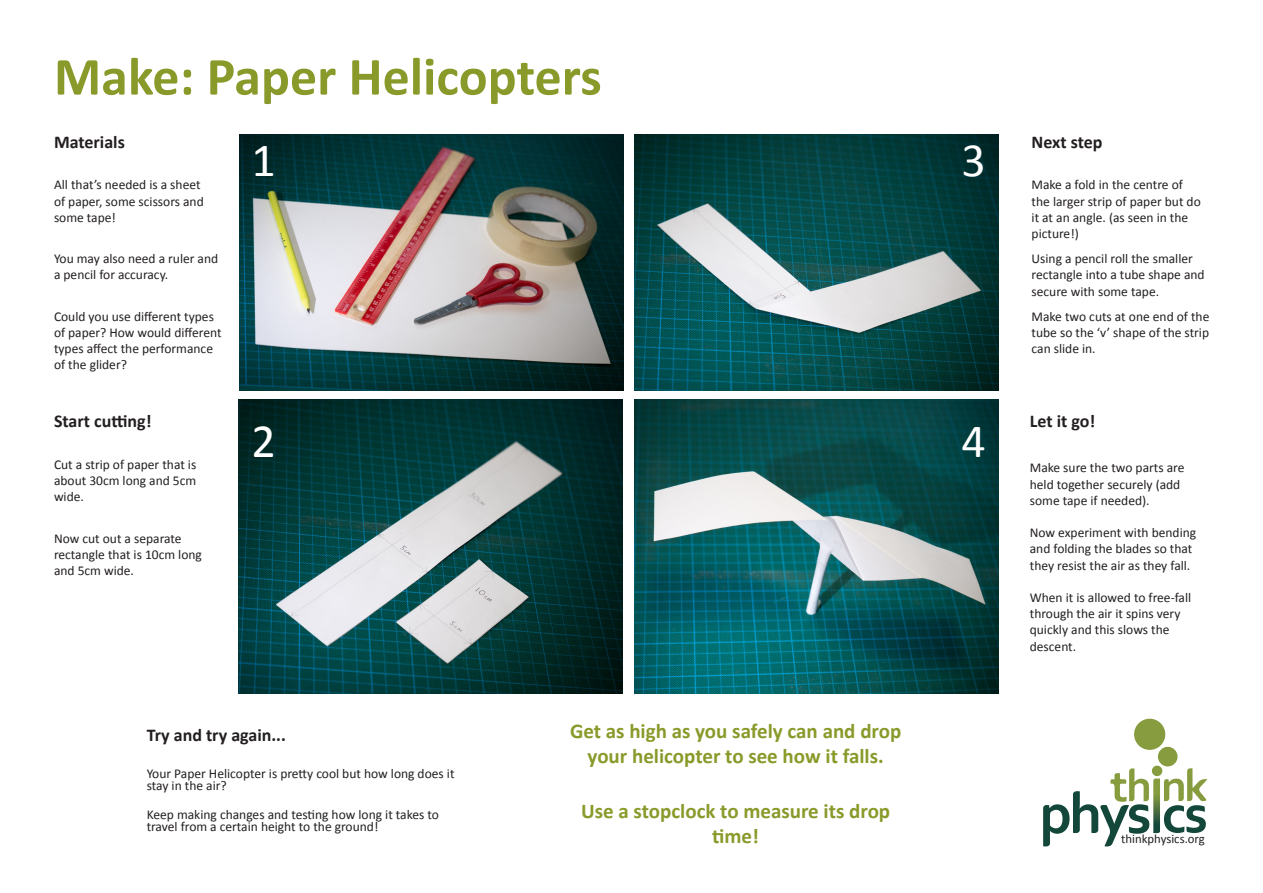
<style>
.page{position:relative;width:1263px;height:893px;background:#fff}
.page>*{position:absolute;margin:0;border:0;box-sizing:border-box;transform-origin:0 0}
.t1{font:700 54px "Calibri";color:#8a9a2a}
.t2{font:48px "Calibri";color:#fff}
.t3{font:700 21px/25.2px "Calibri";color:#8a9a2a;text-align:center}
.t4{font:700 18px "Calibri";color:#231f20}
.t5{font:13.5px/16.2px "Calibri";color:#231f20}
.t6{font:12.75px "Calibri";color:#231f20}
</style>
<div class="page">
<img style="left:634px;top:399px;width:364px;height:295px">
<img style="left:634px;top:134px;width:364px;height:257px">
<img style="left:238px;top:399px;width:384px;height:295px">
<img style="left:239px;top:134px;width:384px;height:257px">
<svg style="left:1152px;top:766px;width:10px;height:10px"></svg>
<div style="left:1158px;top:747px;width:19px;height:19px;background:#869c3e;border-radius:50%"></div>
<svg style="left:1043px;top:768px;width:164px;height:78px"></svg>
<div style="left:1134px;top:719px;width:31px;height:31px;background:#869c3e;border-radius:50%"></div>
<p class="t1" style="left:54px;top:42px;width:549px">Make: Paper Helicopters</p>
<p class="t4" style="left:54px;top:131px;width:72px">Materials</p>
<p class="t5" style="left:54px;top:177px;width:151px">All that’s needed is a sheet of paper, some scissors and some tape!</p>
<p class="t5" style="left:54px;top:251px;width:166px">You may also need a ruler and a pencil for accuracy.</p>
<p class="t5" style="left:54px;top:308px;width:169px">Could you use different types of paper? How would different types affect the performance of the glider?</p>
<p class="t2" style="left:252px;top:130px;width:26px">1</p>
<p class="t2" style="left:962px;top:130px;width:26px">3</p>
<p class="t4" style="left:54px;top:410px;width:99px">Start cutting!</p>
<p class="t5" style="left:54px;top:456px;width:144px;text-align:justify">Cut a strip of paper that is about 30cm long and 5cm wide.</p>
<p class="t5" style="left:54px;top:530px;width:149px">Now cut out a separate rectangle that is 10cm long and 5cm wide.</p>
<p class="t2" style="left:252px;top:411px;width:26px">2</p>
<p class="t2" style="left:962px;top:411px;width:26px">4</p>
<p class="t4" style="left:147px;top:724px;width:141px">Try and try again...</p>
<p class="t5" style="left:147px;top:768px;width:309px;line-height:12px">Your Paper Helicopter is pretty cool but how long does it stay in the air?</p>
<p class="t5" style="left:147px;top:808px;width:294px;line-height:12px">Keep making changes and testing how long it takes to travel from a certain height to the ground!</p>
<p class="t3" style="left:570px;top:718px;width:333px">Get as high as you safely can and drop your helicopter to see how it falls.</p>
<p class="t3" style="left:581px;top:798px;width:311px">Use a stopclock to measure its drop time!</p>
<p class="t4" style="left:1031px;top:131px;width:72px">Next step</p>
<p class="t5" style="left:1031px;top:177px;width:171px">Make a fold in the centre of the larger strip of paper but do it at an angle. (as seen in the picture!)</p>
<p class="t5" style="left:1031px;top:251px;width:175px">Using a pencil roll the smaller rectangle into a tube shape and secure with some tape.</p>
<p class="t5" style="left:1031px;top:308px;width:179px;text-align:justify">Make two cuts at one end of the tube so the ‘v’ shape of the strip can slide in.</p>
<p class="t4" style="left:1030px;top:410px;width:67px">Let it go!</p>
<p class="t5" style="left:1030px;top:460px;width:156px">Make sure the two parts are held together securely (add some tape if needed).</p>
<p class="t5" style="left:1030px;top:525px;width:168px">Now experiment with bending and folding the blades so that they resist the air as they fall.</p>
<p class="t5" style="left:1030px;top:589px;width:163px">When it is allowed to free-fall through the air it spins very quickly and this slows the descent.</p>
<p class="t6" style="left:1121px;top:831px;width:85px">thinkphysics.org</p>
</div>
